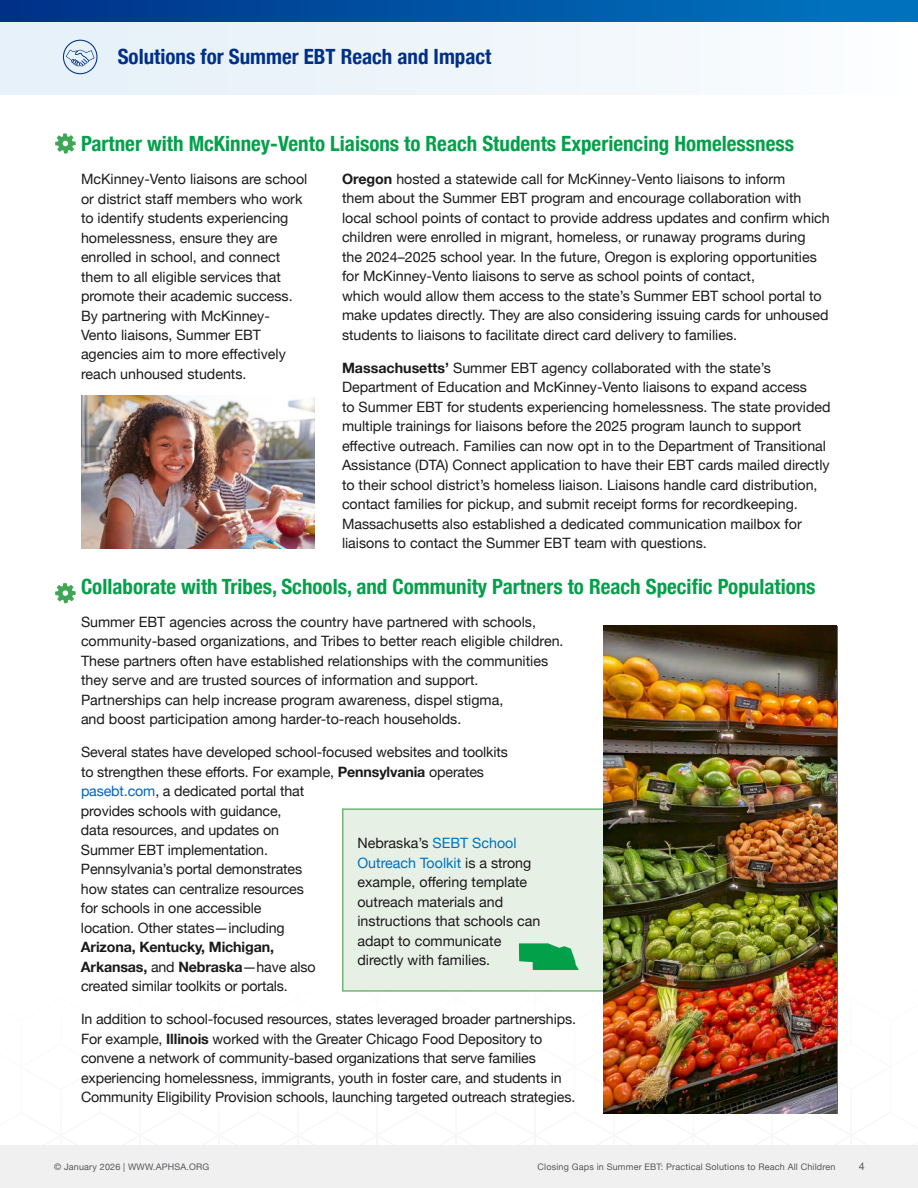
<style>
.page{position:relative;width:918px;height:1188px;background:#fff}
.page>*{position:absolute;margin:0;border:0;box-sizing:border-box;transform-origin:0 0}
.t1{font:700 condensed 21px "Helvetica Neue";color:#03a04a}
.t2{font:700 condensed 21px "Helvetica Neue";color:#002f87}
.t3{font:14.25px/19.5px "Helvetica Neue";color:#1a1a1a}
.t4{font:10.5px "Helvetica Neue";color:#54565a}
.t5{font:9px "Helvetica Neue";letter-spacing:.02em;color:#54565a}
.s1{font-weight:700}
.s2{color:#0563c1}
.s3{color:#0071bc}
</style>
<div class="page">
<svg style="left:0;top:1043px;width:918px;height:103px"></svg>
<div style="left:342px;top:808px;width:473px;height:184px;background:#e7f0e5;border:2px solid #71b476"></div>
<svg style="left:519px;top:943px;width:60px;height:27px"></svg>
<img style="left:81px;top:395px;width:234px;height:154px">
<img style="left:603px;top:626px;width:234px;height:488px">
<div style="left:0;top:1146px;width:918px;height:42px;background:#f0f0f0"></div>
<div style="left:0;top:19px;width:918px;height:75px;background:linear-gradient(to right,#e3eef8,#fcfdfe)"></div>
<div style="left:0;top:0;width:918px;height:22px;background:linear-gradient(to right,#003188,#0077c1)"></div>
<div style="left:63px;top:40px;width:34px;height:34px;border:1px solid #002f87;border-radius:50%"></div>
<svg style="left:66px;top:50px;width:29px;height:16px"></svg>
<svg style="left:55px;top:133px;width:21px;height:21px"></svg>
<svg style="left:55px;top:583px;width:21px;height:20px"></svg>
<h1 class="t2" style="left:118px;top:40px;width:375px">Solutions for Summer EBT Reach and Impact</h1>
<h1 class="t1" style="left:81px;top:126px;width:715px">Partner with McKinney-Vento Liaisons to Reach Students Experiencing Homelessness</h1>
<p class="t3" style="left:81px;top:170px;width:228px">McKinney-Vento liaisons are school or district staff members who work to identify students experiencing homelessness, ensure they are enrolled in school, and connect them to all eligible services that promote their academic success.<br>By partnering with McKinney-<br>Vento liaisons, Summer EBT agencies aim to more effectively reach unhoused students.</p>
<p class="t3" style="left:342px;top:170px;width:489px"><span class="s1">Oregon</span> hosted a statewide call for McKinney-Vento liaisons to inform<br>them about the Summer EBT program and encourage collaboration with local school points of contact to provide address updates and confirm which children were enrolled in migrant, homeless, or runaway programs during<br>the 2024–2025 school year. In the future, Oregon is exploring opportunities for McKinney-Vento liaisons to serve as school points of contact,<br>which would allow them access to the state’s Summer EBT school portal to make updates directly. They are also considering issuing cards for unhoused students to liaisons to facilitate direct card delivery to families.</p>
<p class="t3" style="left:342px;top:359px;width:490px"><span class="s1">Massachusetts’</span> Summer EBT agency collaborated with the state’s Department of Education and McKinney-Vento liaisons to expand access<br>to Summer EBT for students experiencing homelessness. The state provided multiple trainings for liaisons before the 2025 program launch to support effective outreach. Families can now opt in to the Department of Transitional Assistance (DTA) Connect application to have their EBT cards mailed directly to their school district’s homeless liaison. Liaisons handle card distribution, contact families for pickup, and submit receipt forms for recordkeeping.<br>Massachusetts also established a dedicated communication mailbox for liaisons to contact the Summer EBT team with questions.</p>
<h1 class="t1" style="left:81px;top:569px;width:736px">Collaborate with Tribes, Schools, and Community Partners to Reach Specific Populations</h1>
<p class="t3" style="left:81px;top:613px;width:484px">Summer EBT agencies across the country have partnered with schools, community-based organizations, and Tribes to better reach eligible children.<br>These partners often have established relationships with the communities they serve and are trusted sources of information and support.<br>Partnerships can help increase program awareness, dispel stigma,<br>and boost participation among harder-to-reach households.</p>
<p class="t3" style="left:81px;top:744px;width:428px">Several states have developed school-focused websites and toolkits to strengthen these efforts. For example, <span class="s1">Pennsylvania</span> operates <span class="s2">pasebt.com</span>, a dedicated portal that<br>provides schools with guidance,<br>data resources, and updates on<br>Summer EBT implementation.<br>Pennsylvania’s portal demonstrates<br>how states can centralize resources<br>for schools in one accessible<br>location. Other states—including</p>
<p class="t3" style="left:81px;top:939px;width:236px"><span class="s1">Arizona, Kentucky, Michigan,<br>Arkansas,</span> and <span class="s1">Nebraska</span>—have also created similar toolkits or portals.</p>
<p class="t3" style="left:81px;top:1011px;width:497px">In addition to school-focused resources, states leveraged broader partnerships.<br>For example, <span class="s1">Illinois</span> worked with the Greater Chicago Food Depository to convene a network of community-based organizations that serve families experiencing homelessness, immigrants, youth in foster care, and students in Community Eligibility Provision schools, launching targeted outreach strategies.</p>
<p class="t3" style="left:357px;top:834px;width:184px">Nebraska’s <span class="s3">SEBT School<br>Outreach Toolkit</span> is a strong example, offering template outreach materials and instructions that schools can adapt to communicate directly with families.</p>
<p class="t5" style="left:54px;top:1163px;width:157px">© January 2026 | WWW.APHSA.ORG</p>
<p class="t5" style="left:538px;top:1163px;width:299px">Closing Gaps in Summer EBT: Practical Solutions to Reach All Children</p>
<p class="t4" style="left:859px;top:1162px;width:7px">4</p>
</div>
